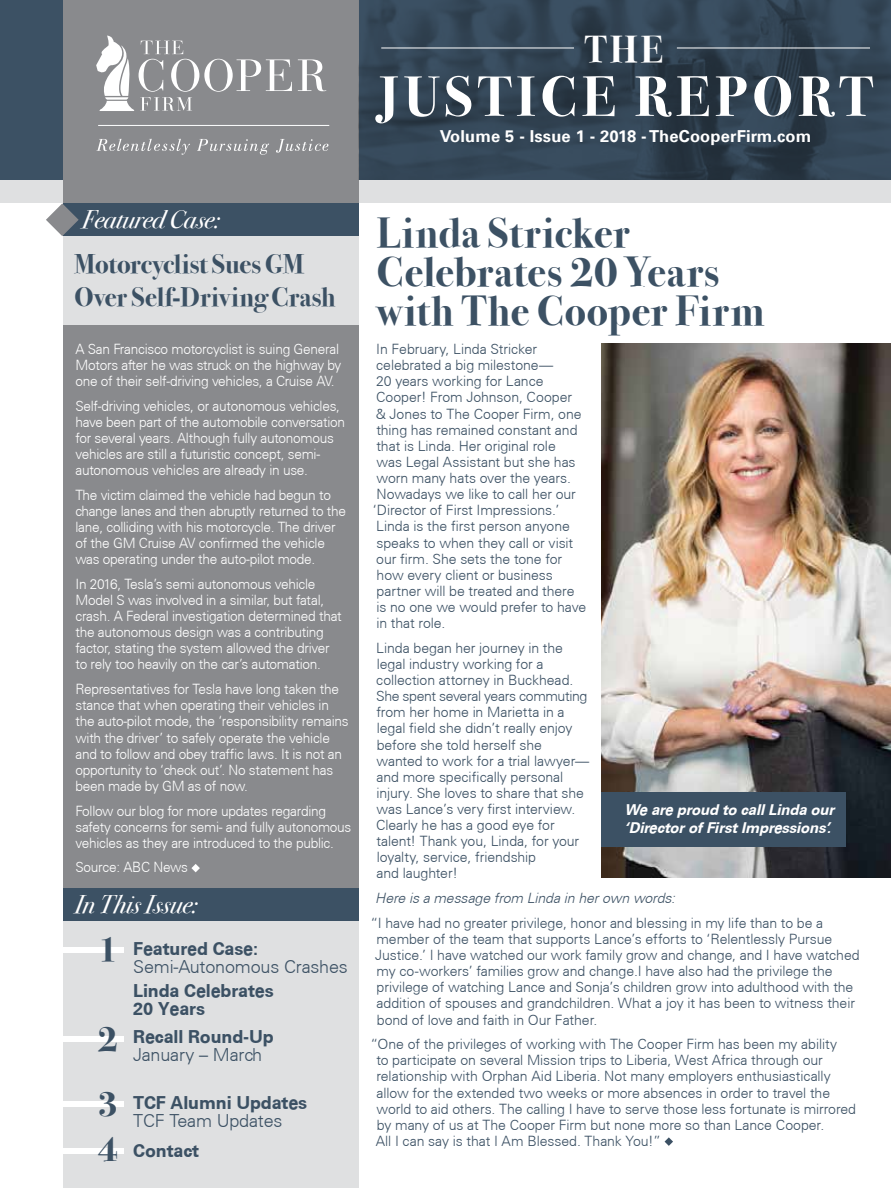
<style>
.page{position:relative;width:891px;height:1188px;background:#fff}
.page>*{position:absolute;margin:0;border:0;box-sizing:border-box;transform-origin:0 0}
.t1{font:57px "Bodoni Svty Two ITCTT Bold";letter-spacing:.09em;color:#fff}
.t2{font:42px/39px "Bodoni Svty Two ITCTT Bold";letter-spacing:.015em;color:#3c5164}
.t3{font:37.5px "Bodoni Svty Two ITCTT Bold";color:#fff}
.t4{font:36px/64.9px "Bodoni Svty Two ITCTT Bold";color:#3c5164}
.t5{font:27px/33px "Bodoni Svty Two ITCTT Bold";color:#3c5164}
.t6{font:25.5px "Bodoni Svty Two ITCTT Book Ita";letter-spacing:-.01em;color:#fff}
.t7{font:700 18px/18px "Univers CE";letter-spacing:-.01em;color:#3c5164}
.t8{font:300 18px "Univers CE";letter-spacing:-.01em;color:#3c5164}
.t9{font:700 16.5px "Univers LT";letter-spacing:.01em;color:#fff}
.t10{font:italic 700 15px/18px "Univers CE";letter-spacing:-.01em;color:#fff}
.t11{font:300 14.25px/16.2px "Univers CE";letter-spacing:-.01em;color:#3c5164}
.t12{font:300 14.25px/16.2px "Univers CE";letter-spacing:-.02em;color:#fff;scale:.96 1}
.t13{font:italic 300 14.25px "Univers CE";letter-spacing:-.005em;color:#3c5164}
</style>
<div class="page">
<div style="left:0;top:179px;width:891px;height:23px;background:#dfe0e1"></div>
<div style="left:0;top:0;width:891px;height:179px;background:#3c5164"></div>
<div style="left:63px;top:0;width:296px;height:889px;background:#898a8d"></div>
<div style="left:63px;top:918px;width:296px;height:270px;background:#dfe0e1"></div>
<div style="left:63px;top:889px;width:296px;height:32px;background:#3c5164"></div>
<svg style="left:97px;top:139px;width:93px;height:16px"></svg>
<svg style="left:197px;top:139px;width:72px;height:16px"></svg>
<svg style="left:276px;top:139px;width:53px;height:14px"></svg>
<hr style="left:98px;top:125px;width:231px;height:1px;background:#fff">
<svg style="left:298px;top:59px;width:28px;height:32px"></svg>
<svg style="left:96px;top:36px;width:196px;height:75px"></svg>
<img style="left:359px;top:0;width:532px;height:180px">
<div style="left:63px;top:203px;width:296px;height:33px;background:#3c5164"></div>
<div style="left:63px;top:236px;width:296px;height:89px;background:#dfe0e1"></div>
<svg style="left:191px;top:864px;width:9px;height:8px"></svg>
<hr style="left:381px;top:48px;width:193px;height:1px;background:#fff">
<hr style="left:677px;top:48px;width:193px;height:1px;background:#fff">
<svg style="left:46px;top:203px;width:33px;height:33px"></svg>
<div style="left:63px;top:947px;width:61px;height:6px;background:#fff"></div>
<div style="left:63px;top:1036px;width:61px;height:5px;background:#fff"></div>
<div style="left:63px;top:1101px;width:61px;height:6px;background:#fff"></div>
<div style="left:63px;top:1148px;width:61px;height:6px;background:#fff"></div>
<svg style="left:665px;top:1137px;width:8px;height:9px"></svg>
<img style="left:602px;top:344px;width:289px;height:533px">
<div style="left:602px;top:792px;width:244px;height:55px;background:#3c5164"></div>
<h3 class="t3" style="left:585px;top:18px;width:80px">THE</h3>
<h1 class="t1" style="left:375px;top:49px;width:499px">JUSTICE REPORT</h1>
<p class="t9" style="left:440px;top:127px;width:373px">Volume 5 - Issue 1 - 2018 - TheCooperFirm.com</p>
<h3 class="t6" style="left:82px;top:197px;width:140px">Featured Case:</h3>
<h3 class="t5" style="left:74px;top:245px;width:263px">Motorcyclist Sues GM<br>Over Self-Driving Crash</h3>
<p class="t12" style="left:75px;top:341px;width:279px">A San Francisco motorcyclist is suing General<br>Motors after he was struck on the highway by one of their self-driving vehicles, a Cruise AV.</p>
<p class="t12" style="left:75px;top:398px;width:282px">Self-driving vehicles, or autonomous vehicles, have been part of the automobile conversation for several years. Although fully autonomous vehicles are still a futuristic concept, semi&shy;autonomous vehicles are already in use.</p>
<p class="t12" style="left:75px;top:487px;width:283px">The victim claimed the vehicle had begun to change lanes and then abruptly returned to the lane, colliding with his motorcycle. The driver of the GM Cruise AV confirmed the vehicle was operating under the auto-pilot mode.</p>
<p class="t12" style="left:75px;top:576px;width:279px">In 2016, Tesla’s semi autonomous vehicle Model S was involved in a similar, but fatal, crash. A Federal investigation determined that the autonomous design was a contributing factor, stating the system allowed the driver to rely too heavily on the car’s automation.</p>
<p class="t12" style="left:75px;top:681px;width:286px">Representatives for Tesla have long taken the stance that when operating their vehicles in the auto-pilot mode, the ‘responsibility remains with the driver’ to safely operate the vehicle and to follow and obey traffic laws. It is not an opportunity to ‘check out’. No statement has been made by GM as of now.</p>
<p class="t12" style="left:75px;top:803px;width:289px">Follow our blog for more updates regarding safety concerns for semi- and fully autonomous vehicles as they are introduced to the public.</p>
<p class="t12" style="left:75px;top:860px;width:119px">Source: ABC News</p>
<h3 class="t6" style="left:74px;top:882px;width:125px">In This Issue:</h3>
<p class="t7" style="left:133px;top:940px;width:126px">Featured Case:</p>
<p class="t8" style="left:133px;top:956px;width:216px">Semi-Autonomous Crashes</p>
<p class="t7" style="left:133px;top:982px;width:142px">Linda Celebrates<br>20 Years</p>
<p class="t7" style="left:133px;top:1028px;width:142px">Recall Round-Up</p>
<p class="t8" style="left:133px;top:1044px;width:130px">January – March</p>
<p class="t7" style="left:133px;top:1095px;width:175px">TCF Alumni Updates</p>
<p class="t8" style="left:133px;top:1111px;width:151px">TCF Team Updates</p>
<p class="t7" style="left:133px;top:1143px;width:67px">Contact</p>
<h3 class="t4" style="left:98px;top:913px;width:22px">1</h3>
<h3 class="t4" style="left:98px;top:1003px;width:22px">2<br>3</h3>
<h3 class="t4" style="left:98px;top:1113px;width:22px">4</h3>
<h2 class="t2" style="left:377px;top:210px;width:389px">Linda Stricker<br>Celebrates 20 Years with The Cooper Firm</h2>
<p class="t11" style="left:373px;top:341px;width:215px">In February, Linda Stricker celebrated a big milestone—<br>20 years working for Lance<br>Cooper! From Johnson, Cooper<br>&amp; Jones to The Cooper Firm, one thing has remained constant and that is Linda. Her original role<br>was Legal Assistant but she has worn many hats over the years.<br>Nowadays we like to call her our ‘Director of First Impressions.’<br>Linda is the first person anyone speaks to when they call or visit our firm. She sets the tone for how every client or business partner will be treated and there<br>is no one we would prefer to have in that role.</p>
<p class="t11" style="left:376px;top:640px;width:215px">Linda began her journey in the legal industry working for a collection attorney in Buckhead.<br>She spent several years commuting from her home in Marietta in a legal field she didn’t really enjoy before she told herself she wanted to work for a trial lawyer— and more specifically personal injury. She loves to share that she was Lance’s very first interview.<br>Clearly he has a good eye for talent! Thank you, Linda, for your loyalty, service, friendship<br>and laughter!</p>
<p class="t13" style="left:375px;top:890px;width:301px">Here is a message from Linda in her own words:</p>
<p class="t11" style="left:375px;top:915px;width:486px;text-indent:-5px">“I have had no greater privilege, honor and blessing in my life than to be a member of the team that supports Lance’s efforts to ‘Relentlessly Pursue Justice.’ I have watched our work family grow and change, and I have watched my co-workers’ families grow and change.I have also had the privilege the privilege of watching Lance and Sonja’s children grow into adulthood with the addition of spouses and grandchildren. What a joy it has been to witness their bond of love and faith in Our Father.</p>
<p class="t11" style="left:376px;top:1036px;width:482px;text-indent:-5px">“One of the privileges of working with The Cooper Firm has been my ability<br>to participate on several Mission trips to Liberia, West Africa through our relationship with Orphan Aid Liberia. Not many employers enthusiastically allow for the extended two weeks or more absences in order to travel the world to aid others. The calling I have to serve those less fortunate is mirrored by many of us at The Cooper Firm but none more so than Lance Cooper.<br>All I can say is that I Am Blessed. Thank You!”</p>
<p class="t10" style="left:625px;top:801px;width:211px">We are proud to call Linda our ‘Director of First Impressions’.</p>
</div>
